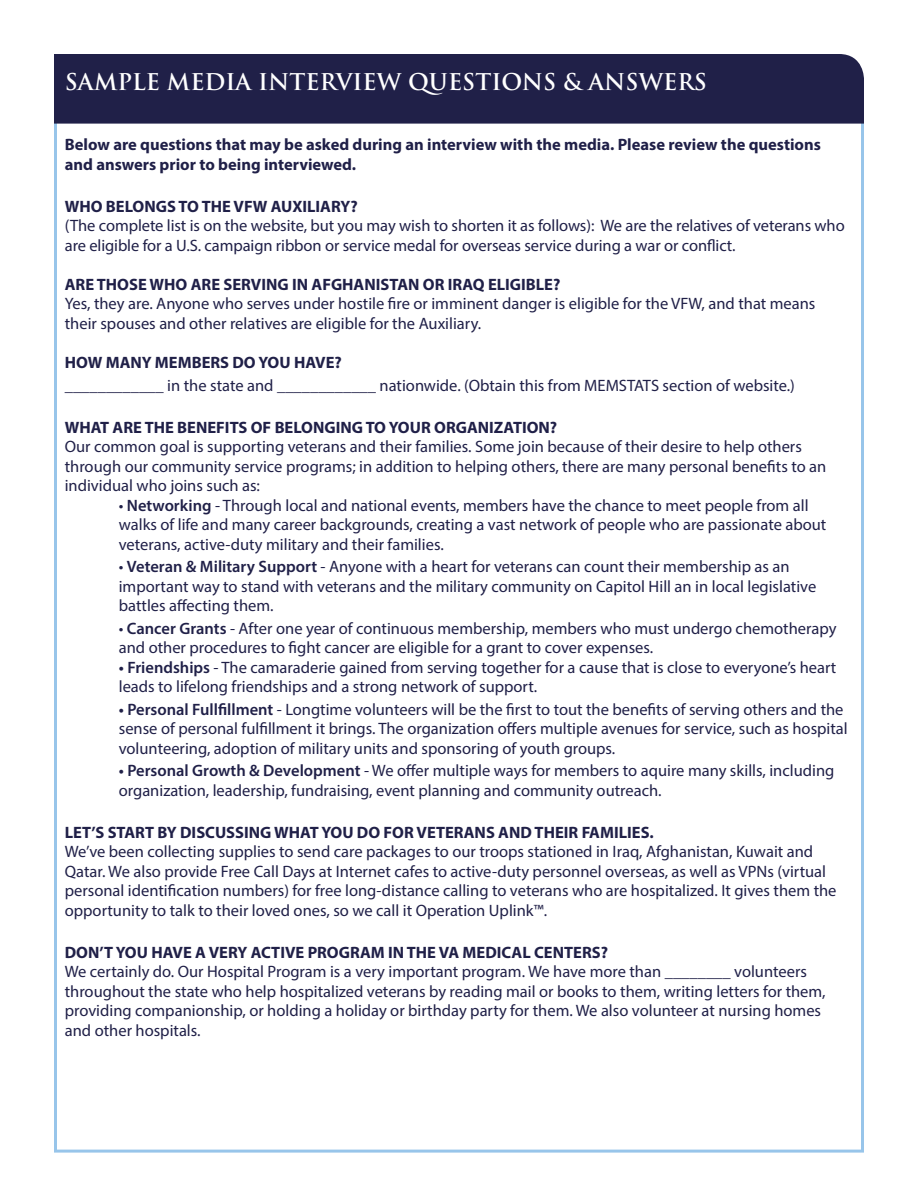
<style>
.page{position:relative;width:918px;height:1188px;background:#fff}
.page>*{position:absolute;margin:0;border:0;box-sizing:border-box;transform-origin:0 0}
.t1{font:700 22.5px "Trajan Pro";color:#fff}
.t2{font:16.5px/19.5px "Myriad Pro";color:#202048}
.t3{font:700 16.5px/19.5px "Myriad Pro";color:#202048}
.s1{font-weight:600}
</style>
<div class="page">
<div style="left:54px;top:54px;width:810px;height:70px;background:#202048"></div>
<h1 class="t1" style="left:65px;top:68px;width:644px">SAMPLE MEDIA INTERVIEW QUESTIONS &amp; ANSWERS</h1>
<p class="t3" style="left:65px;top:135px;width:758px">Below are questions that may be asked during an interview with the media. Please review the questions and answers prior to being interviewed.</p>
<p class="t3" style="left:65px;top:196px;width:295px">WHO BELONGS TO THE VFW AUXILIARY?</p>
<p class="t2" style="left:65px;top:216px;width:781px">(The complete list is on the website, but you may wish to shorten it as follows): We are the relatives of veterans who are eligible for a U.S. campaign ribbon or service medal for overseas service during a war or conflict.</p>
<p class="t3" style="left:65px;top:274px;width:497px">ARE THOSE WHO ARE SERVING IN AFGHANISTAN OR IRAQ ELIGIBLE?</p>
<p class="t2" style="left:65px;top:294px;width:752px">Yes, they are. Anyone who serves under hostile fire or imminent danger is eligible for the VFW, and that means their spouses and other relatives are eligible for the Auxiliary.</p>
<p class="t3" style="left:65px;top:352px;width:279px">HOW MANY MEMBERS DO YOU HAVE?</p>
<p class="t2" style="left:65px;top:375px;width:732px">____________ in the state and ____________ nationwide. (Obtain this from MEMSTATS section of website.)</p>
<p class="t3" style="left:65px;top:417px;width:494px">WHAT ARE THE BENEFITS OF BELONGING TO YOUR ORGANIZATION?</p>
<p class="t2" style="left:65px;top:436px;width:763px">Our common goal is supporting veterans and their families. Some join because of their desire to help others through our community service programs; in addition to helping others, there are many personal benefits to an individual who joins such as:</p>
<p class="t2" style="left:119px;top:495px;width:709px">• <span class="s1">Networking</span> - Through local and national events, members have the chance to meet people from all walks of life and many career backgrounds, creating a vast network of people who are passionate about veterans, active-duty military and their families.</p>
<p class="t2" style="left:119px;top:557px;width:699px">• <span class="s1">Veteran &amp; Military Support</span> - Anyone with a heart for veterans can count their membership as an important way to stand with veterans and the military community on Capitol Hill an in local legislative battles affecting them.</p>
<p class="t2" style="left:119px;top:618px;width:719px">• <span class="s1">Cancer Grants</span> - After one year of continuous membership, members who must undergo chemotherapy and other procedures to fight cancer are eligible for a grant to cover expenses.</p>
<p class="t2" style="left:119px;top:657px;width:719px"><span class="s1">• Friendships</span> - The camaraderie gained from serving together for a cause that is close to everyone’s heart leads to lifelong friendships and a strong network of support.</p>
<p class="t2" style="left:119px;top:699px;width:730px"><span class="s1">• Personal Fullfillment</span> - Longtime volunteers will be the first to tout the benefits of serving others and the sense of personal fulfillment it brings. The organization offers multiple avenues for service, such as hospital volunteering, adoption of military units and sponsoring of youth groups.</p>
<p class="t2" style="left:119px;top:761px;width:717px"><span class="s1">• Personal Growth &amp; Development</span> - We offer multiple ways for members to aquire many skills, including organization, leadership, fundraising, event planning and community outreach.</p>
<p class="t3" style="left:65px;top:822px;width:591px">LET’S START BY DISCUSSING WHAT YOU DO FOR VETERANS AND THEIR FAMILIES.</p>
<p class="t2" style="left:65px;top:842px;width:773px">We’ve been collecting supplies to send care packages to our troops stationed in Iraq, Afghanistan, Kuwait and Qatar. We also provide Free Call Days at Internet cafes to active-duty personnel overseas, as well as VPNs (virtual personal identification numbers) for free long-distance calling to veterans who are hospitalized. It gives them the opportunity to talk to their loved ones, so we call it Operation Uplink™.</p>
<p class="t3" style="left:65px;top:942px;width:545px">DON’T YOU HAVE A VERY ACTIVE PROGRAM IN THE VA MEDICAL CENTERS?</p>
<p class="t2" style="left:65px;top:962px;width:762px">We certainly do. Our Hospital Program is a very important program. We have more than ________ volunteers throughout the state who help hospitalized veterans by reading mail or books to them, writing letters for them, providing companionship, or holding a holiday or birthday party for them. We also volunteer at nursing homes and other hospitals.</p>
</div>
